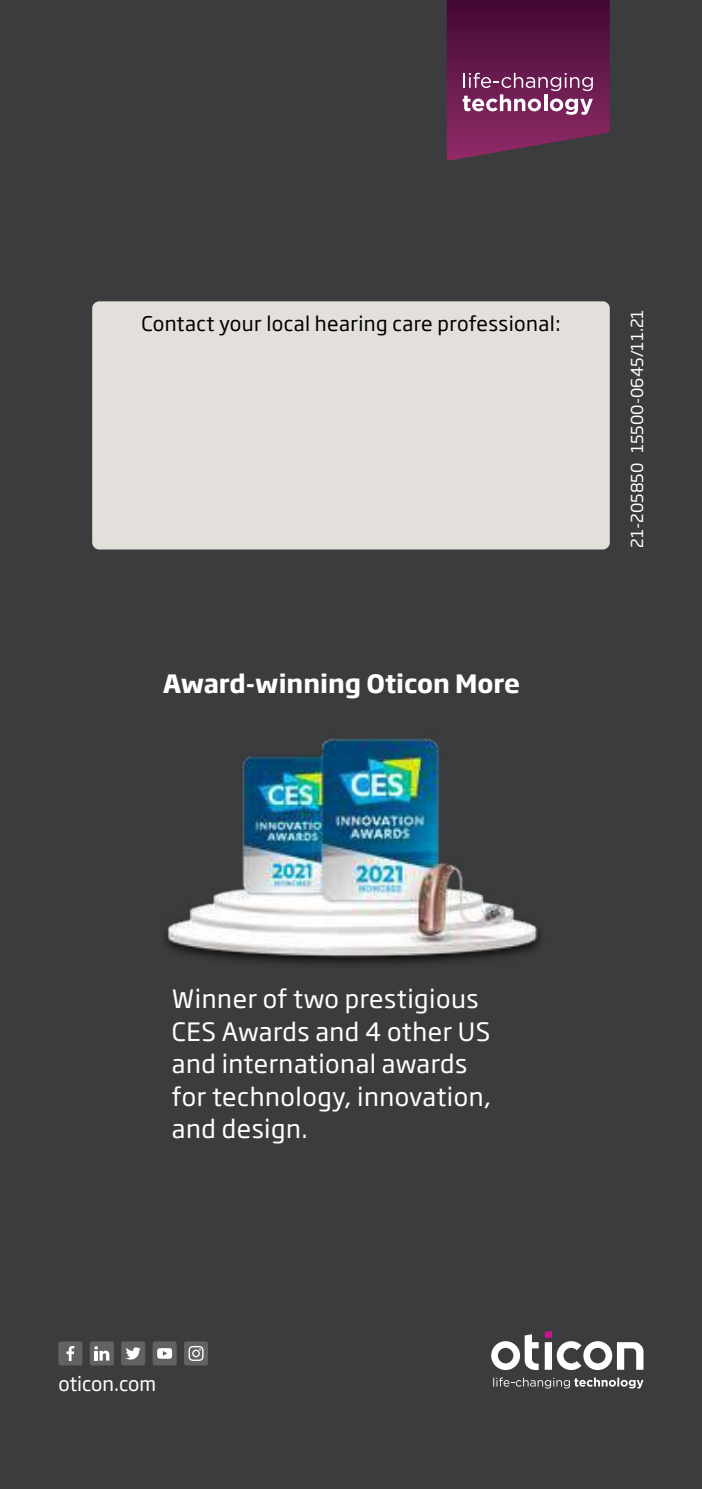
<style>
.page{position:relative;width:702px;height:1489px;background:#fff}
.page>*{position:absolute;margin:0;border:0;box-sizing:border-box;transform-origin:0 0}
.t1{font:25px/32.5px "Soho Gothic Pro";letter-spacing:.02em;color:#fff}
.t2{font:700 25px "Soho Gothic Pro";color:#fff}
.t3{font:20px "Soho Gothic Pro";letter-spacing:.02em;color:#000}
.t4{font:19.5px "Soho Gothic Pro";color:#fff}
.t5{font:16.25px "Soho Gothic Pro";color:#fff}
</style>
<div class="page">
<div style="left:0;top:0;width:702px;height:1488px;background:#3b3c3d"></div>
<div style="left:92px;top:301px;width:517px;height:248px;background:#e3dfda;border-radius:7px"></div>
<svg style="left:491px;top:1334px;width:47px;height:35px"></svg>
<svg style="left:544px;top:1330px;width:99px;height:39px"></svg>
<svg style="left:493px;top:1377px;width:150px;height:11px"></svg>
<svg style="left:446px;top:0;width:163px;height:160px"></svg>
<div style="left:153px;top:1341px;width:24px;height:24px;background:#616264;border-radius:2px"></div>
<svg style="left:157px;top:1348px;width:15px;height:10px"></svg>
<div style="left:90px;top:1341px;width:24px;height:24px;background:#616264;border-radius:2px"></div>
<svg style="left:94px;top:1346px;width:15px;height:14px"></svg>
<div style="left:121px;top:1341px;width:24px;height:24px;background:#616264;border-radius:2px"></div>
<svg style="left:126px;top:1347px;width:15px;height:12px"></svg>
<div style="left:58px;top:1341px;width:24px;height:24px;background:#616264;border-radius:2px"></div>
<svg style="left:66px;top:1346px;width:8px;height:14px"></svg>
<div style="left:184px;top:1341px;width:24px;height:24px;background:#616264;border-radius:2px"></div>
<svg style="left:188px;top:1346px;width:15px;height:14px"></svg>
<img style="left:165px;top:738px;width:376px;height:226px">
<p class="t3" style="left:141px;top:308px;width:420px">Contact your local hearing care professional:</p>
<p class="t5" style="left:624px;top:547px;width:239px;rotate:-90deg">21-205850 15500-0645/11.21</p>
<p class="t2" style="left:163px;top:664px;width:358px">Award-winning Oticon More</p>
<p class="t1" style="left:172px;top:981px;width:321px">Winner of two prestigious<br>CES Awards and 4 other US and international awards for technology, innovation, and design.</p>
<p class="t4" style="left:58px;top:1368px;width:99px">oticon.com</p>
</div>
